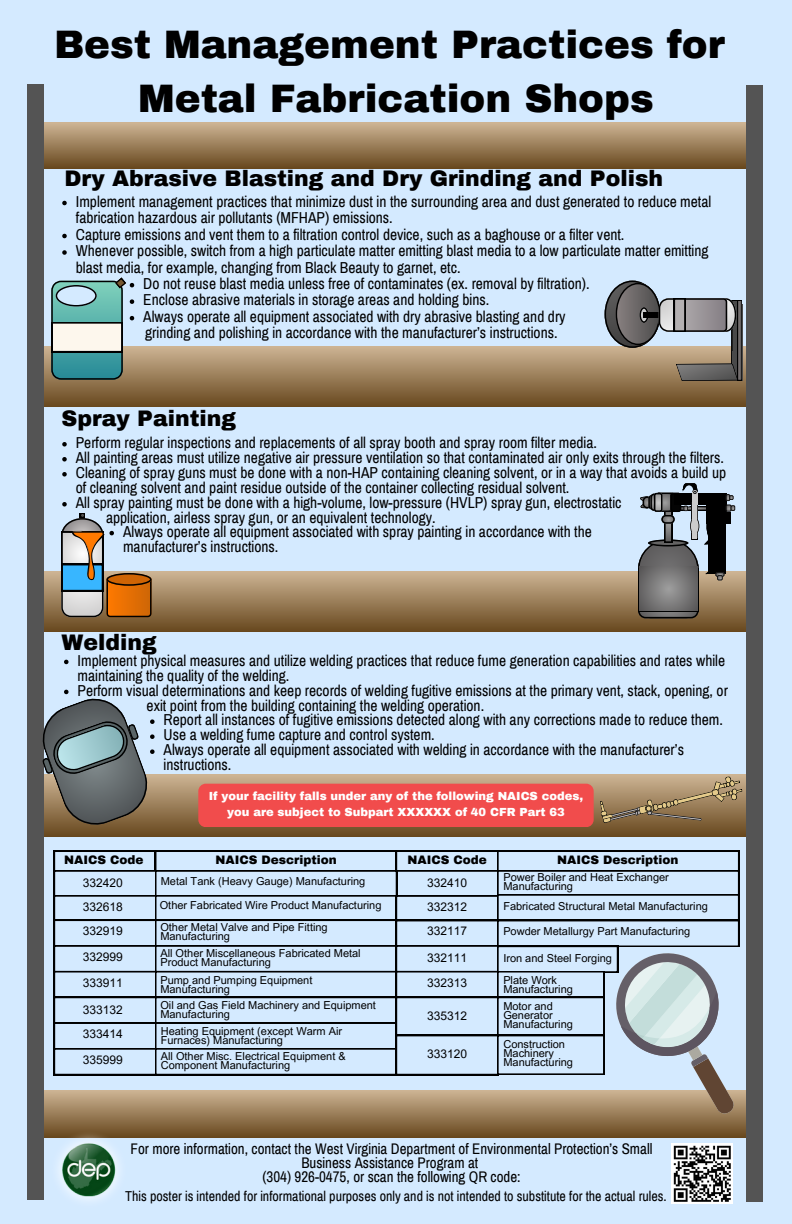
<style>
.page{position:relative;width:792px;height:1224px;background:#d4eaff}
.page>*{position:absolute;margin:0;border:0;box-sizing:border-box;transform-origin:0 0}
.t1{font:900 38.8px/54px "Archivo";color:#000;text-align:center}
.t2{font:900 22px "Archivo";color:#000}
.t3{font:15.5px/15px "Archivo Narrow";color:#000}
.t4{font:15px/14.2px "Archivo Narrow";color:#000;text-align:center}
.t5{font:14px "Archivo Narrow";color:#000}
.t6{font:12px "Arial MT Pro";color:#000}
.t7{font:900 12px "Archivo";color:#000}
.t8{font:900 11.5px/15.8px "Archivo";color:#fff;text-align:center}
.t9{font:11px/9px "Arial MT Pro";color:#000}
</style>
<div class="page">
<div style="left:36px;top:123px;width:718px;height:45px;background:linear-gradient(to bottom,#ccb493,#69491f)"></div>
<div style="left:38px;top:571px;width:715px;height:60px;background:linear-gradient(to bottom,#ceb595,#6b4b21)"></div>
<div style="left:80px;top:513px;width:5px;height:8px;background:#000"></div>
<svg style="left:44px;top:775px;width:702px;height:61px;background:#92744e"></svg>
<div style="left:39px;top:1090px;width:718px;height:47px;background:linear-gradient(to bottom,#ceb594,#694920)"></div>
<div style="left:37px;top:346px;width:718px;height:61px;background:linear-gradient(to bottom,#ceb594,#68481e)"></div>
<div style="left:28px;top:84px;width:16px;height:1116px;background:#545454"></div>
<img style="left:671px;top:1143px;width:61px;height:61px">
<svg style="left:64px;top:660px;width:5px;height:4px"></svg>
<svg style="left:42px;top:690px;width:113px;height:136px"></svg>
<img style="left:44px;top:1131px;width:88px;height:70px">
<svg style="left:62px;top:201px;width:5px;height:4px"></svg>
<svg style="left:62px;top:234px;width:5px;height:4px"></svg>
<svg style="left:62px;top:250px;width:5px;height:5px"></svg>
<div style="left:198px;top:784px;width:396px;height:43px;background:#f14c4c;border-radius:8px"></div>
<svg style="left:62px;top:442px;width:5px;height:5px"></svg>
<svg style="left:62px;top:457px;width:5px;height:5px"></svg>
<svg style="left:62px;top:472px;width:5px;height:5px"></svg>
<svg style="left:62px;top:502px;width:5px;height:5px"></svg>
<svg style="left:61px;top:514px;width:91px;height:103px"></svg>
<svg style="left:638px;top:483px;width:97px;height:135px"></svg>
<div style="left:692px;top:496px;width:5px;height:22px;background:#ccc"></div>
<svg style="left:54px;top:851px;width:691px;height:266px"></svg>
<svg style="left:605px;top:281px;width:141px;height:100px"></svg>
<div style="left:746px;top:85px;width:17px;height:1116px;background:#545454"></div>
<svg style="left:600px;top:776px;width:143px;height:47px;background:#a08764"></svg>
<svg style="left:51px;top:277px;width:83px;height:103px"></svg>
<p class="t1" style="left:54px;top:18px;width:673px">Best Management Practices for<br>Metal Fabrication Shops</p>
<h3 class="t2" style="left:65px;top:167px;width:600px">Dry Abrasive Blasting and Dry Grinding and Polish</h3>
<p class="t3" style="left:76px;top:193px;width:637px;line-height:16.5px">Implement management practices that minimize dust in the surrounding area and dust generated to reduce metal fabrication hazardous air pollutants (MFHAP) emissions.</p>
<p class="t3" style="left:76px;top:227px;width:550px">Capture emissions and vent them to a filtration control device, such as a baghouse or a filter vent.</p>
<p class="t3" style="left:76px;top:243px;width:634px;line-height:16.5px">Whenever possible, switch from a high particulate matter emitting blast media to a low particulate matter emitting blast media, for example, changing from Black Beauty to garnet, etc.</p>
<h3 class="t3" style="left:143px;top:276px;width:448px">Do not reuse blast media unless free of contaminates (ex. removal by filtration).</h3>
<p class="t3" style="left:143px;top:293px;width:348px">Enclose abrasive materials in storage areas and holding bins.</p>
<p class="t3" style="left:143px;top:309px;width:424px">Always operate all equipment associated with dry abrasive blasting and dry</p>
<p class="t3" style="left:145px;top:326px;width:414px">grinding and polishing in accordance with the manufacturer’s instructions.</p>
<p class="t2" style="left:62px;top:407px;width:176px">Spray Painting</p>
<h3 class="t3" style="left:76px;top:435px;width:523px">Perform regular inspections and replacements of all spray booth and spray room filter media.</h3>
<p class="t3" style="left:76px;top:450px;width:650px">All painting areas must utilize negative air pressure ventilation so that contaminated air only exits through the filters.</p>
<p class="t3" style="left:76px;top:465px;width:652px">Cleaning of spray guns must be done with a non-HAP containing cleaning solvent, or in a way that avoids a build up of cleaning solvent and paint residue outside of the container collecting residual solvent.</p>
<h2 class="t3" style="left:76px;top:495px;width:547px">All spray painting must be done with a high-volume, low-pressure (HVLP) spray gun, electrostatic</h2>
<p class="t3" style="left:106px;top:510px;width:331px">application, airless spray gun, or an equivalent technology.</p>
<p class="t3" style="left:123px;top:524px;width:470px">Always operate all equipment associated with spray painting in accordance with the manufacturer’s instructions.</p>
<h1 class="t2" style="left:62px;top:630px;width:97px">Welding</h1>
<p class="t3" style="left:78px;top:653px;width:649px">Implement physical measures and utilize welding practices that reduce fume generation capabilities and rates while maintaining the quality of the welding.</p>
<p class="t3" style="left:78px;top:683px;width:652px">Perform visual determinations and keep records of welding fugitive emissions at the primary vent, stack, opening, or</p>
<p class="t3" style="left:147px;top:698px;width:339px">exit point from the building containing the welding operation.</p>
<p class="t3" style="left:164px;top:713px;width:561px">Report all instances of fugitive emissions detected along with any corrections made to reduce them.</p>
<p class="t3" style="left:164px;top:728px;width:273px">Use a welding fume capture and control system.</p>
<h3 class="t3" style="left:164px;top:743px;width:522px">Always operate all equipment associated with welding in accordance with the manufacturer’s instructions.</h3>
<p class="t8" style="left:209px;top:788px;width:376px">If your facility falls under any of the following NAICS codes, you are subject to Subpart XXXXXX of 40 CFR Part 63</p>
<p class="t7" style="left:64px;top:853px;width:81px">NAICS Code</p>
<p class="t7" style="left:407px;top:854px;width:81px">NAICS Code</p>
<p class="t7" style="left:215px;top:853px;width:123px">NAICS Description</p>
<p class="t7" style="left:557px;top:853px;width:123px">NAICS Description</p>
<p class="t6" style="left:83px;top:878px;width:42px">332420</p>
<p class="t9" style="left:161px;top:878px;width:206px">Metal Tank (Heavy Gauge) Manufacturing</p>
<p class="t6" style="left:83px;top:902px;width:42px">332618</p>
<p class="t9" style="left:160px;top:902px;width:223px">Other Fabricated Wire Product Manufacturing</p>
<p class="t6" style="left:83px;top:927px;width:42px">332919</p>
<p class="t9" style="left:160px;top:924px;width:169px">Other Metal Valve and Pipe Fitting<br>Manufacturing</p>
<p class="t6" style="left:83px;top:952px;width:42px">332999</p>
<p class="t9" style="left:160px;top:950px;width:202px">All Other Miscellaneous Fabricated Metal<br>Product Manufacturing</p>
<p class="t6" style="left:83px;top:978px;width:42px">333911</p>
<p class="t9" style="left:160px;top:977px;width:154px">Pump and Pumping Equipment</p>
<p class="t9" style="left:160px;top:986px;width:71px">Manufacturing</p>
<p class="t6" style="left:83px;top:1005px;width:42px">333132</p>
<p class="t9" style="left:160px;top:1002px;width:217px">Oil and Gas Field Machinery and Equipment<br>Manufacturing</p>
<p class="t6" style="left:83px;top:1030px;width:42px">333414</p>
<p class="t9" style="left:161px;top:1028px;width:183px">Heating Equipment (except Warm Air<br>Furnaces) Manufacturing</p>
<p class="t6" style="left:83px;top:1055px;width:42px">335999</p>
<p class="t9" style="left:161px;top:1053px;width:187px">All Other Misc. Electrical Equipment &amp;<br>Component Manufacturing</p>
<p class="t6" style="left:427px;top:878px;width:42px">332410</p>
<p class="t9" style="left:503px;top:874px;width:167px">Power Boiler and Heat Exchanger<br>Manufacturing</p>
<p class="t6" style="left:427px;top:902px;width:42px">332312</p>
<p class="t9" style="left:503px;top:903px;width:206px">Fabricated Structural Metal Manufacturing</p>
<p class="t6" style="left:427px;top:926px;width:42px">332117</p>
<p class="t9" style="left:503px;top:928px;width:188px">Powder Metallurgy Part Manufacturing</p>
<p class="t6" style="left:427px;top:954px;width:42px">332111</p>
<p class="t9" style="left:503px;top:955px;width:110px">Iron and Steel Forging</p>
<p class="t6" style="left:427px;top:978px;width:42px">332313</p>
<p class="t9" style="left:503px;top:977px;width:71px">Plate Work<br>Manufacturing</p>
<p class="t6" style="left:427px;top:1011px;width:42px">335312</p>
<p class="t9" style="left:503px;top:1003px;width:51px">Motor and<br>Generator</p>
<p class="t9" style="left:503px;top:1021px;width:71px">Manufacturing</p>
<p class="t6" style="left:427px;top:1049px;width:42px">333120</p>
<p class="t9" style="left:503px;top:1041px;width:71px">Construction<br>Machinery<br>Manufacturing</p>
<h2 class="t4" style="left:131px;top:1141px;width:523px">For more information, contact the West Virginia Department of Environmental Protection’s Small<br>Business Assistance Program at<br>(304) 926-0475, or scan the following QR code:</h2>
<p class="t5" style="left:125px;top:1189px;width:543px">This poster is intended for informational purposes only and is not intended to substitute for the actual rules.</p>
</div>
